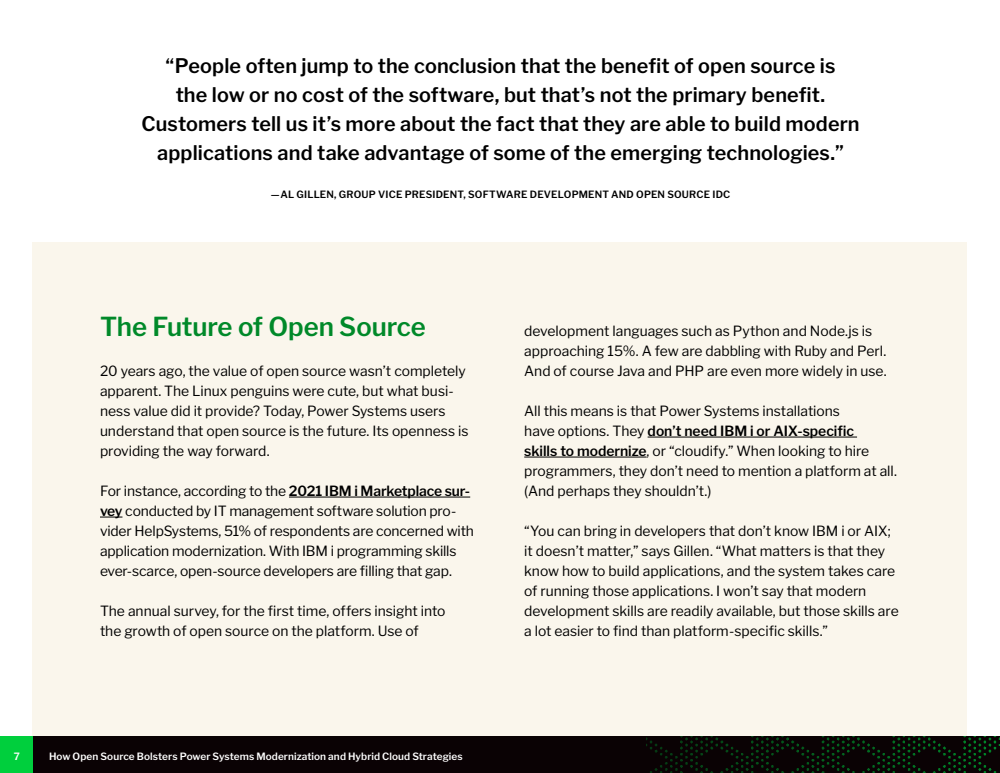
<style>
.page{position:relative;width:1000px;height:773px;background:#fff}
.page>*{position:absolute;margin:0;border:0;box-sizing:border-box;transform-origin:0 0}
.t1{font:600 26px "Libre Franklin";letter-spacing:-.005em;color:#008929}
.t2{font:600 20px/29px "Libre Franklin";letter-spacing:.005em;color:#000;text-align:center}
.t3{font:14px/20px "Libre Franklin";letter-spacing:-.005em;color:#000}
.t4{font:600 10px "Libre Franklin";letter-spacing:.01em;color:#fff}
.t5{font:600 10px "Libre Franklin";letter-spacing:.02em;color:#000}
.s1{font-weight:600}
</style>
<div class="page">
<div style="left:33px;top:36px;width:934px;height:701px;background:#faf6ec"></div>
<hr style="left:289px;top:497px;width:181px;height:1px;background:#000">
<svg style="left:100px;top:517px;width:22px;height:1px"></svg>
<hr style="left:648px;top:437px;width:209px;height:1px;background:#000">
<hr style="left:524px;top:457px;width:123px;height:1px;background:#000">
<div style="left:33px;top:737px;width:967px;height:36px;background:#0a0204"></div>
<div style="left:0;top:737px;width:33px;height:36px;background:#00cf3d"></div>
<div style="left:0;top:0;width:1000px;height:242px;background:#fff"></div>
<p class="t2" style="left:141px;top:51px;width:720px">“People often jump to the conclusion that the benefit of open source is<br>the low or no cost of the software, but that’s not the primary benefit.<br>Customers tell us it’s more about the fact that they are able to build modern applications and take advantage of some of the emerging technologies.”</p>
<p class="t5" style="left:271px;top:188px;width:461px">—AL GILLEN, GROUP VICE PRESIDENT, SOFTWARE DEVELOPMENT AND OPEN SOURCE IDC</p>
<h1 class="t1" style="left:100px;top:311px;width:327px">The Future of Open Source</h1>
<p class="t3" style="left:100px;top:361px;width:370px">20 years ago, the value of open source wasn’t completely apparent. The Linux penguins were cute, but what busi&shy;ness value did it provide? Today, Power Systems users understand that open source is the future. Its openness is providing the way forward.</p>
<p class="t3" style="left:100px;top:481px;width:375px">For instance, according to the <span class="s1">2021 IBM i Marketplace sur&shy;vey</span> conducted by IT management software solution pro&shy;vider HelpSystems, 51% of respondents are concerned with application modernization. With IBM i programming skills ever-scarce, open-source developers are filling that gap.</p>
<p class="t3" style="left:100px;top:601px;width:347px">The annual survey, for the first time, offers insight into the growth of open source on the platform. Use of</p>
<p class="t4" style="left:14px;top:750px;width:8px">7</p>
<p class="t4" style="left:49px;top:750px;width:415px">How Open Source Bolsters Power Systems Modernization and Hybrid Cloud Strategies</p>
<p class="t3" style="left:524px;top:321px;width:364px">development languages such as Python and Node.js is approaching 15%. A few are dabbling with Ruby and Perl.<br>And of course Java and PHP are even more widely in use.</p>
<p class="t3" style="left:524px;top:401px;width:374px">All this means is that Power Systems installations<br>have options. They <span class="s1">don’t need IBM i or AIX-specific<br>skills to modernize</span>, or “cloudify.” When looking to hire programmers, they don’t need to mention a platform at all. (And perhaps they shouldn’t.)</p>
<p class="t3" style="left:524px;top:521px;width:376px">“You can bring in developers that don’t know IBM i or AIX; it doesn’t matter,” says Gillen. “What matters is that they know how to build applications, and the system takes care of running those applications. I won’t say that modern development skills are readily available, but those skills are a lot easier to find than platform-specific skills.”</p>
</div>
